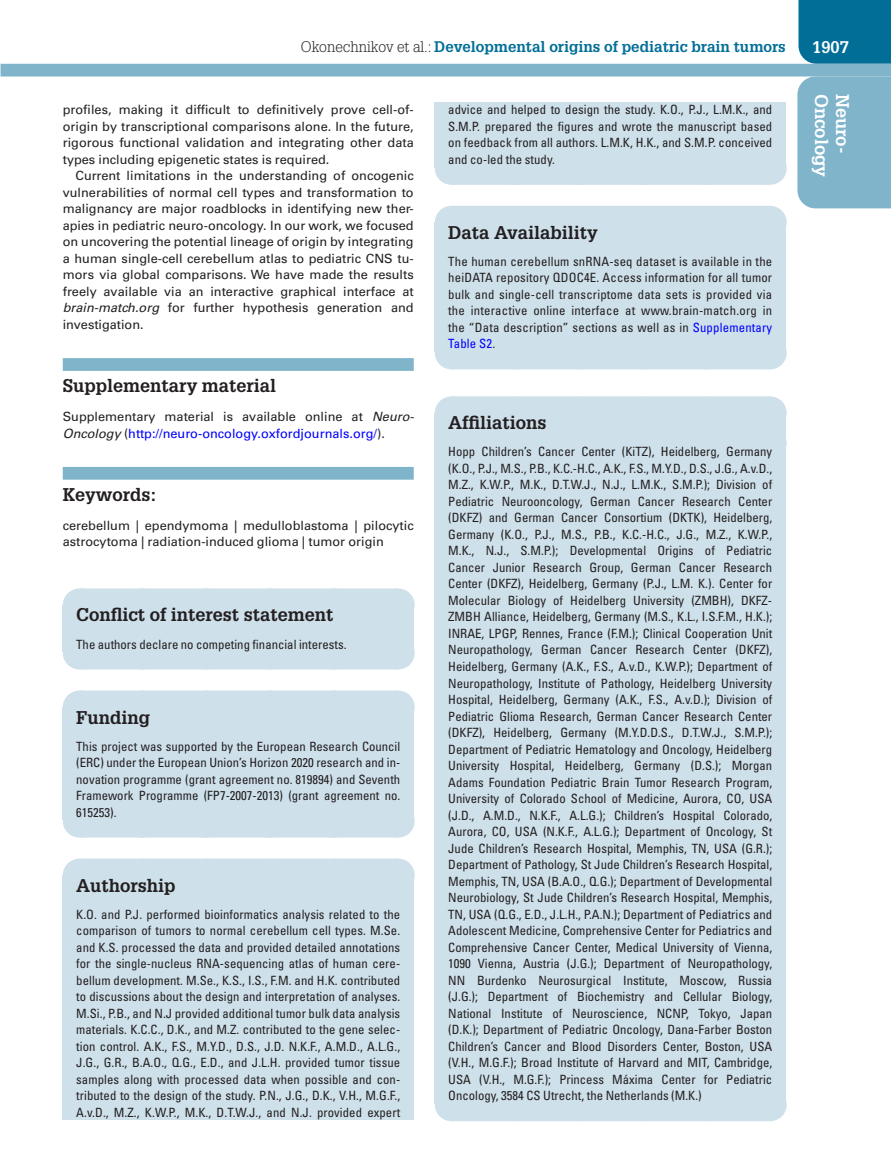
<style>
.page{position:relative;width:891px;height:1175px;background:#fff}
.page>*{position:absolute;margin:0;border:0;box-sizing:border-box;transform-origin:0 0}
.t1{font:700 18px "Glypha LT Std";color:#231f20}
.t2{font:700 18px "Glypha LT Std";color:#fff}
.t3{font:700 16.5px "Glypha LT Std";color:#fff}
.t4{font:700 15px "Glypha LT Std";color:#006e96}
.t5{font:condensed 12.75px/16.5px "Univers LT Std";letter-spacing:.005em;color:#231f20;text-align:justify}
.t6{font:12.75px/16.5px "Univers LT Std";color:#231f20;text-align:justify}
.s1{font-weight:300;color:#231f20}
.s2{font-style:italic}
.s3{color:#00f}
</style>
<div class="page">
<div style="left:799px;top:0;width:92px;height:64px;background:#006e96"></div>
<div style="left:1px;top:64px;width:890px;height:12px;background:#7fb4ca"></div>
<div style="left:797px;top:76px;width:94px;height:132px;background:#7fb4ca"></div>
<div style="left:63px;top:358px;width:351px;height:13px;background:#7fb4ca"></div>
<div style="left:63px;top:467px;width:351px;height:12px;background:#7fb4ca"></div>
<div style="left:63px;top:605px;width:351px;height:33px;background:#cee0ea"></div>
<div style="left:79px;top:588px;width:318px;height:33px;background:#cee0ea"></div>
<svg style="left:143px;top:588px;width:222px;height:1px"></svg>
<hr style="left:397px;top:588px;width:1px;height:33px;background:#cee0ea">
<div style="left:63px;top:636px;width:351px;height:16px;background:#cee0ea"></div>
<div style="left:79px;top:636px;width:318px;height:33px;background:#cee0ea"></div>
<hr style="left:397px;top:636px;width:1px;height:33px;background:#cee0ea">
<div style="left:63px;top:707px;width:351px;height:33px;background:#cee0ea"></div>
<div style="left:79px;top:690px;width:318px;height:33px;background:#cee0ea"></div>
<svg style="left:143px;top:690px;width:222px;height:1px"></svg>
<hr style="left:397px;top:690px;width:1px;height:33px;background:#cee0ea">
<div style="left:63px;top:738px;width:351px;height:82px;background:#cee0ea"></div>
<div style="left:79px;top:804px;width:318px;height:33px;background:#cee0ea"></div>
<hr style="left:397px;top:804px;width:1px;height:33px;background:#cee0ea">
<div style="left:63px;top:875px;width:351px;height:33px;background:#cee0ea"></div>
<div style="left:79px;top:858px;width:318px;height:33px;background:#cee0ea"></div>
<svg style="left:143px;top:858px;width:222px;height:1px"></svg>
<hr style="left:397px;top:858px;width:1px;height:33px;background:#cee0ea">
<div style="left:63px;top:906px;width:351px;height:214px;background:#cee0ea"></div>
<div style="left:435px;top:102px;width:351px;height:65px;background:#cee0ea"></div>
<div style="left:451px;top:152px;width:318px;height:33px;background:#cee0ea"></div>
<hr style="left:769px;top:152px;width:1px;height:33px;background:#cee0ea">
<div style="left:435px;top:223px;width:351px;height:33px;background:#cee0ea"></div>
<div style="left:451px;top:206px;width:318px;height:33px;background:#cee0ea"></div>
<hr style="left:769px;top:206px;width:1px;height:33px;background:#cee0ea">
<div style="left:435px;top:254px;width:351px;height:98px;background:#cee0ea"></div>
<div style="left:451px;top:336px;width:318px;height:33px;background:#cee0ea"></div>
<hr style="left:769px;top:336px;width:1px;height:33px;background:#cee0ea">
<div style="left:435px;top:413px;width:351px;height:33px;background:#cee0ea"></div>
<div style="left:451px;top:396px;width:318px;height:33px;background:#cee0ea"></div>
<hr style="left:769px;top:396px;width:1px;height:33px;background:#cee0ea">
<div style="left:435px;top:444px;width:351px;height:659px;background:#cee0ea"></div>
<svg style="left:517px;top:396px;width:220px;height:1px"></svg>
<div style="left:451px;top:1088px;width:318px;height:33px;background:#cee0ea"></div>
<hr style="left:769px;top:1088px;width:1px;height:33px;background:#cee0ea">
<p class="t4" style="left:301px;top:37px;width:486px"><span class="s1">Okonechnikov et al.:</span> Developmental origins of pediatric brain tumors</p>
<p class="t3" style="left:812px;top:37px;width:38px">1907</p>
<h1 class="t2" style="left:833px;top:94px;width:85px;rotate:90deg">Oncology</h1>
<h1 class="t2" style="left:854px;top:94px;width:61px;rotate:90deg">Neuro-</h1>
<p class="t5" style="left:448px;top:101px;width:326px">advice and helped to design the study. K.O., P.J., L.M.K., and S.M.P. prepared the figures and wrote the manuscript based on feedback from all authors. L.M.K, H.K., and S.M.P. conceived and co-led the study.</p>
<p class="t6" style="left:63px;top:102px;width:353px">profiles, making it difficult to definitively prove cell-of&shy;origin by transcriptional comparisons alone. In the future, rigorous functional validation and integrating other data types including epigenetic states is required.</p>
<p class="t6" style="left:63px;top:168px;width:353px;text-indent:13px">Current limitations in the understanding of oncogenic vulnerabilities of normal cell types and transformation to malignancy are major roadblocks in identifying new ther&shy;apies in pediatric neuro-oncology. In our work, we focused on uncovering the potential lineage of origin by integrating a human single-cell cerebellum atlas to pediatric CNS tu&shy;mors via global comparisons. We have made the results freely available via an interactive graphical interface at <span class="s2">brain-match.org</span> for further hypothesis generation and investigation.</p>
<h1 class="t1" style="left:448px;top:221px;width:151px">Data Availability</h1>
<p class="t5" style="left:448px;top:253px;width:326px">The human cerebellum snRNA-seq dataset is available in the heiDATA repository QDOC4E. Access information for all tumor bulk and single-cell transcriptome data sets is provided via the interactive online interface at www.brain-match.org in the “Data description” sections as well as in <span class="s3">Supplementary Table S2</span>.</p>
<h1 class="t1" style="left:63px;top:374px;width:215px">Supplementary material</h1>
<p class="t6" style="left:63px;top:408px;width:353px">Supplementary material is available online at <span class="s2">Neuro-<br>Oncology</span> (<span class="s3">http://neuro-oncology.oxfordjournals.org/</span>).</p>
<h1 class="t1" style="left:63px;top:483px;width:95px">Keywords:</h1>
<p class="t6" style="left:63px;top:517px;width:353px">cerebellum | ependymoma | medulloblastoma | pilocytic astrocytoma | radiation-induced glioma | tumor origin</p>
<h1 class="t1" style="left:76px;top:604px;width:259px">Conflict of interest statement</h1>
<p class="t5" style="left:76px;top:635px;width:272px">The authors declare no competing financial interests.</p>
<h1 class="t1" style="left:76px;top:706px;width:76px">Funding</h1>
<p class="t5" style="left:76px;top:737px;width:326px">This project was supported by the European Research Council (ERC) under the European Union’s Horizon 2020 research and in&shy;novation programme (grant agreement no. 819894) and Seventh Framework Programme (FP7-2007-2013) (grant agreement no.<br>615253).</p>
<h1 class="t1" style="left:76px;top:874px;width:101px">Authorship</h1>
<p class="t5" style="left:76px;top:905px;width:326px">K.O. and P.J. performed bioinformatics analysis related to the comparison of tumors to normal cerebellum cell types. M.Se. and K.S. processed the data and provided detailed annotations for the single-nucleus RNA-sequencing atlas of human cere&shy;bellum development. M.Se., K.S., I.S., F.M. and H.K. contributed to discussions about the design and interpretation of analyses.<br>M.Si., P.B., and N.J provided additional tumor bulk data analysis materials. K.C.C., D.K., and M.Z. contributed to the gene selec&shy;tion control. A.K., F.S., M.Y.D., D.S., J.D. N.K.F., A.M.D., A.L.G., J.G., G.R., B.A.O., Q.G., E.D., and J.L.H. provided tumor tissue samples along with processed data when possible and con&shy;tributed to the design of the study. P.N., J.G., D.K., V.H., M.G.F., A.v.D., M.Z., K.W.P., M.K., D.T.W.J., and N.J. provided expert</p>
<h1 class="t1" style="left:448px;top:412px;width:100px">Affiliations</h1>
<p class="t5" style="left:448px;top:443px;width:326px">Hopp Children’s Cancer Center (KiTZ), Heidelberg, Germany (K.O., P.J., M.S., P.B., K.C.-H.C., A.K., F.S., M.Y.D., D.S., J.G., A.v.D., M.Z., K.W.P., M.K., D.T.W.J., N.J., L.M.K., S.M.P.); Division of Pediatric Neurooncology, German Cancer Research Center (DKFZ) and German Cancer Consortium (DKTK), Heidelberg, Germany (K.O., P.J., M.S., P.B., K.C.-H.C., J.G., M.Z., K.W.P., M.K., N.J., S.M.P.); Developmental Origins of Pediatric Cancer Junior Research Group, German Cancer Research Center (DKFZ), Heidelberg, Germany (P.J., L.M. K.). Center for Molecular Biology of Heidelberg University (ZMBH), DKFZ-ZMBH Alliance, Heidelberg, Germany (M.S., K.L., I.S.F.M., H.K.); INRAE, LPGP, Rennes, France (F.M.); Clinical Cooperation Unit Neuropathology, German Cancer Research Center (DKFZ), Heidelberg, Germany (A.K., F.S., A.v.D., K.W.P.); Department of Neuropathology, Institute of Pathology, Heidelberg University Hospital, Heidelberg, Germany (A.K., F.S., A.v.D.); Division of Pediatric Glioma Research, German Cancer Research Center (DKFZ), Heidelberg, Germany (M.Y.D.D.S., D.T.W.J., S.M.P.); Department of Pediatric Hematology and Oncology, Heidelberg University Hospital, Heidelberg, Germany (D.S.); Morgan Adams Foundation Pediatric Brain Tumor Research Program, University of Colorado School of Medicine, Aurora, CO, USA (J.D., A.M.D., N.K.F., A.L.G.); Children’s Hospital Colorado, Aurora, CO, USA (N.K.F., A.L.G.); Department of Oncology, St Jude Children’s Research Hospital, Memphis, TN, USA (G.R.); Department of Pathology, St Jude Children’s Research Hospital, Memphis, TN, USA (B.A.O., Q.G.); Department of Developmental Neurobiology, St Jude Children’s Research Hospital, Memphis, TN, USA (Q.G., E.D., J.L.H., P.A.N.); Department of Pediatrics and Adolescent Medicine, Comprehensive Center for Pediatrics and Comprehensive Cancer Center, Medical University of Vienna, 1090 Vienna, Austria (J.G.); Department of Neuropathology, NN Burdenko Neurosurgical Institute, Moscow, Russia (J.G.); Department of Biochemistry and Cellular Biology, National Institute of Neuroscience, NCNP, Tokyo, Japan (D.K.); Department of Pediatric Oncology, Dana-Farber Boston Children’s Cancer and Blood Disorders Center, Boston, USA (V.H., M.G.F.); Broad Institute of Harvard and MIT, Cambridge, USA (V.H., M.G.F.); Princess Máxima Center for Pediatric Oncology, 3584 CS Utrecht, the Netherlands (M.K.)</p>
</div>
